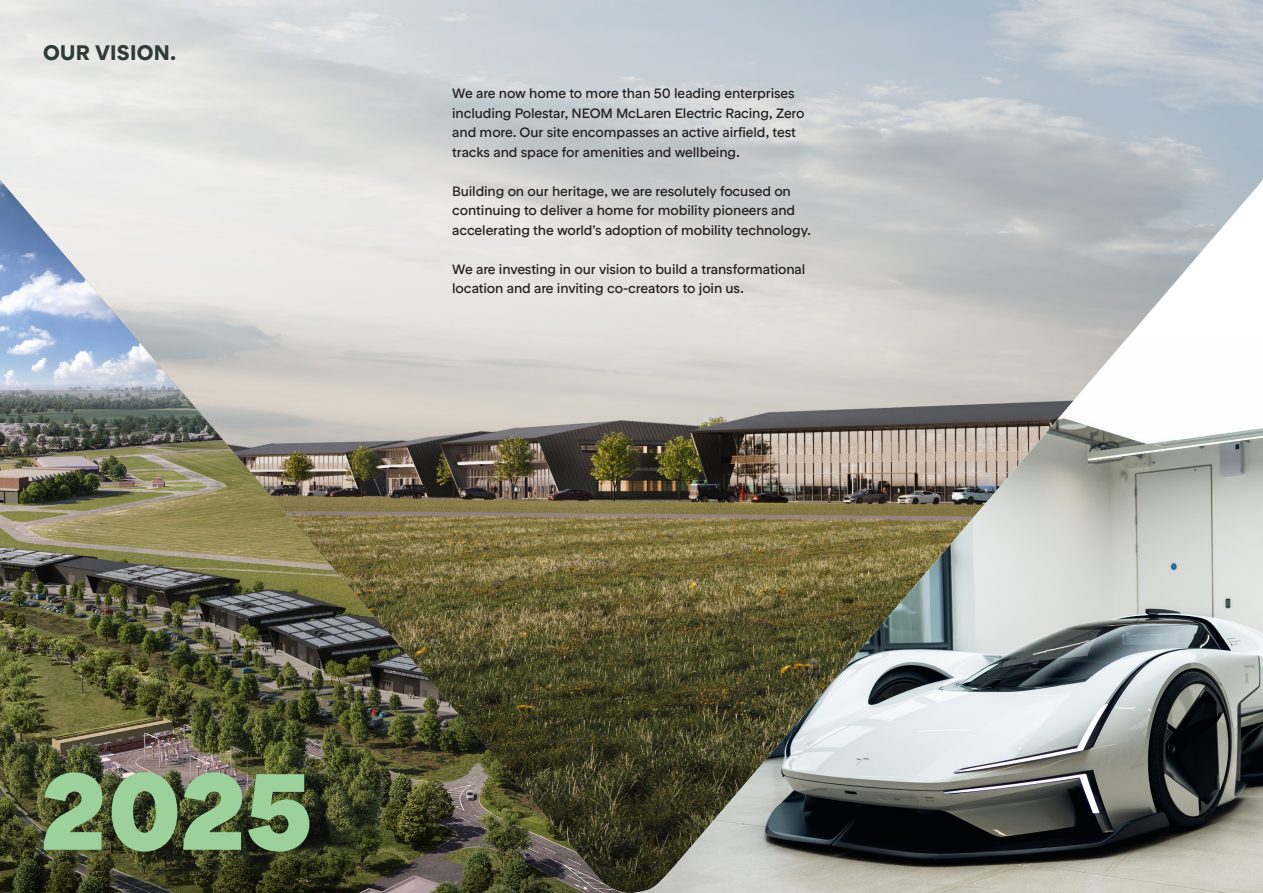
<style>
.page{position:relative;width:1263px;height:893px;background:#fff}
.page>*{position:absolute;margin:0;border:0;box-sizing:border-box;transform-origin:0 0}
.t1{font:108px "RT Rondelle Black";color:#9cd19c}
.t2{font:21px "RT Rondelle Bold";letter-spacing:.01em;color:#303a38}
.t3{font:13.5px/19.5px "RT Rondelle Regular";letter-spacing:-.01em;color:#231f20}
</style>
<div class="page">
<img style="left:0;top:180px;width:631px;height:713px">
<svg style="left:631px;top:180px;width:632px;height:713px;background:#c7c7c6"></svg>
<img style="left:639px;top:337px;width:624px;height:556px">
<p class="t2" style="left:43px;top:40px;width:134px">OUR VISION.</p>
<p class="t3" style="left:452px;top:84px;width:344px">We are now home to more than 50 leading enterprises</p>
<p class="t3" style="left:452px;top:103px;width:354px">including Polestar, NEOM McLaren Electric Racing, Zero and more. Our site encompasses an active airfield, test tracks and space for amenities and wellbeing.</p>
<p class="t3" style="left:452px;top:181px;width:360px">Building on our heritage, we are resolutely focused on continuing to deliver a home for mobility pioneers and accelerating the world’s adoption of mobility technology.</p>
<p class="t3" style="left:452px;top:259px;width:355px">We are investing in our vision to build a transformational location and are inviting co-creators to join us.</p>
<p class="t1" style="left:42px;top:744px;width:272px">2025</p>
</div>
